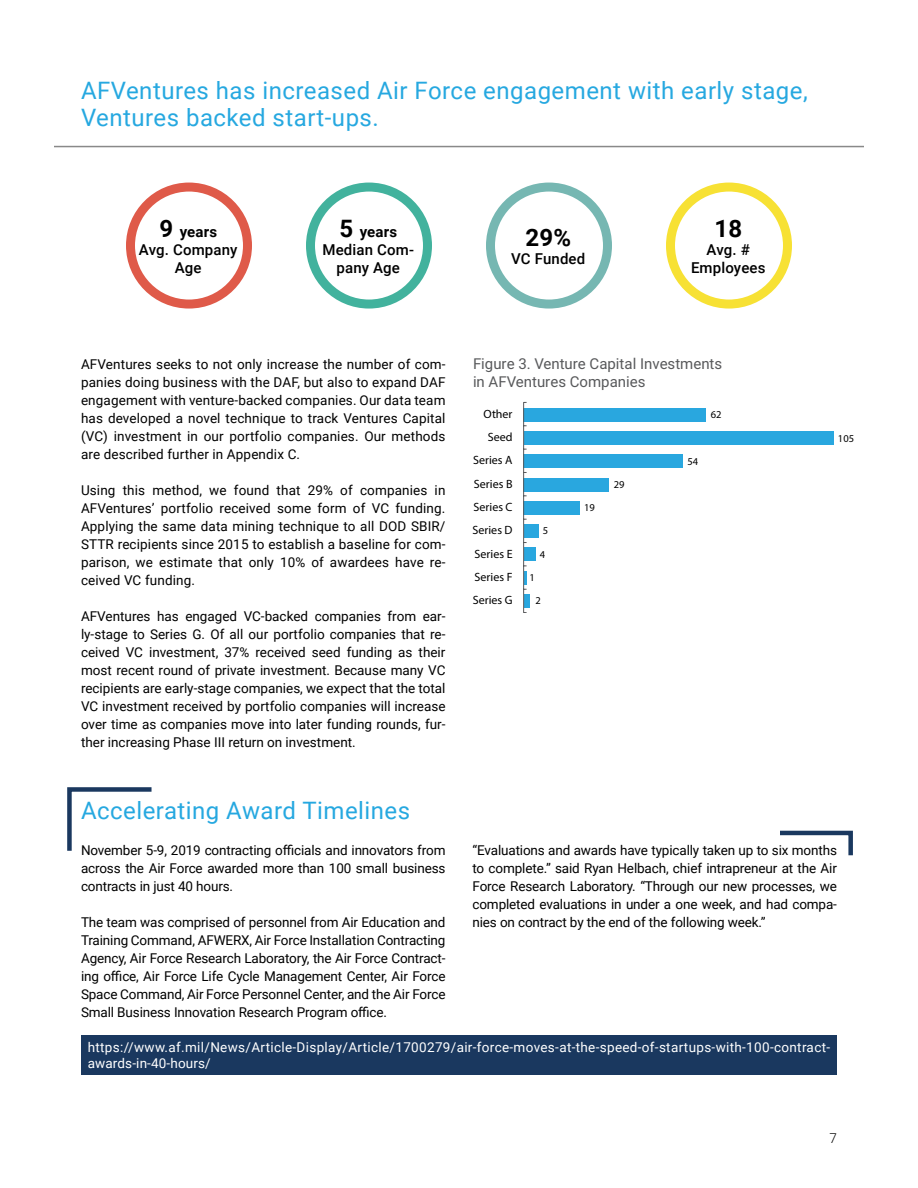
<style>
.page{position:relative;width:918px;height:1188px;background:#fff}
.page>*{position:absolute;margin:0;border:0;box-sizing:border-box;transform-origin:0 0}
.t1{font:24px/27px "Roboto";letter-spacing:.02em;color:#26a8e0}
.t2{font:700 24px "Roboto";color:#000}
.t3{font:500 15px/18px "Roboto";letter-spacing:.01em;color:#000;text-align:center}
.t4{font:15px/18px "Roboto";color:#58595b}
.t5{font:13.5px/18px "Roboto";letter-spacing:-.01em;color:#000;text-align:justify}
.t6{font:13.5px/16.2px "Roboto";letter-spacing:.025em;color:#fff}
.t7{font:300 13.5px "Roboto";color:#000}
.t8{font:12px "Myriad Pro";letter-spacing:.005em;color:#000}
.t9{font:10.5px "Myriad Pro";color:#000}
.s1{font-weight:700;font-size:24px}
.s2{font-weight:700}
</style>
<div class="page">
<div style="left:126px;top:183px;width:126px;height:126px;border:9px solid #df5a49;border-radius:50%"></div>
<div style="left:306px;top:183px;width:126px;height:126px;border:9px solid #42b29d;border-radius:50%"></div>
<div style="left:666px;top:183px;width:126px;height:126px;border:9px solid #f7e134;border-radius:50%"></div>
<hr style="left:54px;top:146px;width:810px;height:1px;background:#898989">
<div style="left:486px;top:183px;width:126px;height:126px;border:9px solid #76b7b2;border-radius:50%"></div>
<div style="left:524px;top:594px;width:6px;height:14px;background:#29a7df"></div>
<div style="left:524px;top:408px;width:182px;height:13px;background:#29a7df"></div>
<div style="left:524px;top:431px;width:309px;height:14px;background:#29a7df"></div>
<div style="left:524px;top:455px;width:159px;height:13px;background:#29a7df"></div>
<div style="left:524px;top:478px;width:85px;height:13px;background:#29a7df"></div>
<div style="left:524px;top:501px;width:56px;height:14px;background:#29a7df"></div>
<div style="left:524px;top:524px;width:14px;height:14px;background:#29a7df"></div>
<div style="left:524px;top:548px;width:11px;height:13px;background:#29a7df"></div>
<hr style="left:523px;top:402px;width:1px;height:211px;background:#58595b">
<svg style="left:524px;top:566px;width:3px;height:24px"></svg>
<div style="left:81px;top:1035px;width:756px;height:40px;background:#1a385f"></div>
<svg style="left:67px;top:787px;width:85px;height:64px"></svg>
<svg style="left:780px;top:830px;width:73px;height:26px"></svg>
<h1 class="t1" style="left:81px;top:76px;width:728px">AFVentures has increased Air Force engagement with early stage,<br>Ventures backed start-ups.</h1>
<p class="t3" style="left:139px;top:222px;width:100px"><span class="s1">9</span> <span class="s2">years<br></span>Avg. Company<br>Age</p>
<p class="t3" style="left:323px;top:222px;width:93px"><span class="s1">5</span> <span class="s2">years<br></span>Median Com&shy;pany Age</p>
<h1 class="t2" style="left:714px;top:211px;width:29px">18</h1>
<h1 class="t2" style="left:525px;top:220px;width:47px">29%</h1>
<p class="t3" style="left:511px;top:249px;width:76px">VC Funded</p>
<p class="t3" style="left:691px;top:240px;width:76px">Avg. #<br>Employees</p>
<p class="t5" style="left:81px;top:355px;width:366px">AFVentures seeks to not only increase the number of com&shy;panies doing business with the DAF, but also to expand DAF engagement with venture-backed companies. Our data team has developed a novel technique to track Ventures Capital (VC) investment in our portfolio companies. Our methods are described further in Appendix C.</p>
<p class="t5" style="left:81px;top:481px;width:366px">Using this method, we found that 29% of companies in AFVentures’ portfolio received some form of VC funding.<br>Applying the same data mining technique to all DOD SBIR/ STTR recipients since 2015 to establish a baseline for com&shy;parison, we estimate that only 10% of awardees have re&shy;ceived VC funding.</p>
<p class="t5" style="left:81px;top:607px;width:366px">AFVentures has engaged VC-backed companies from ear&shy;ly-stage to Series G. Of all our portfolio companies that re&shy;ceived VC investment, 37% received seed funding as their most recent round of private investment. Because many VC recipients are early-stage companies, we expect that the total VC investment received by portfolio companies will increase over time as companies move into later funding rounds, fur&shy;ther increasing Phase III return on investment.</p>
<p class="t4" style="left:473px;top:354px;width:251px">Figure 3. Venture Capital Investments in AFVentures Companies</p>
<p class="t8" style="left:484px;top:406px;width:31px">Other</p>
<p class="t9" style="left:711px;top:408px;width:12px">62</p>
<p class="t8" style="left:488px;top:430px;width:26px">Seed</p>
<p class="t8" style="left:473px;top:453px;width:41px">Series A</p>
<p class="t9" style="left:687px;top:455px;width:12px">54</p>
<p class="t8" style="left:474px;top:476px;width:40px">Series B</p>
<p class="t9" style="left:614px;top:478px;width:12px">29</p>
<p class="t8" style="left:474px;top:499px;width:41px">Series C</p>
<p class="t9" style="left:584px;top:501px;width:12px">19</p>
<p class="t8" style="left:472px;top:523px;width:42px">Series D</p>
<p class="t9" style="left:543px;top:524px;width:7px">5</p>
<p class="t8" style="left:475px;top:546px;width:39px">Series E</p>
<p class="t9" style="left:540px;top:548px;width:7px">4</p>
<p class="t8" style="left:475px;top:569px;width:39px">Series F</p>
<p class="t9" style="left:530px;top:571px;width:7px">1</p>
<p class="t8" style="left:473px;top:593px;width:41px">Series G</p>
<p class="t9" style="left:536px;top:594px;width:7px">2</p>
<p class="t9" style="left:838px;top:432px;width:18px">105</p>
<h1 class="t1" style="left:81px;top:796px;width:331px">Accelerating Award Timelines</h1>
<p class="t5" style="left:81px;top:841px;width:366px">November 5-9, 2019 contracting officials and innovators from across the Air Force awarded more than 100 small business contracts in just 40 hours.</p>
<p class="t5" style="left:81px;top:913px;width:366px">The team was comprised of personnel from Air Education and Training Command, AFWERX, Air Force Installation Contracting Agency, Air Force Research Laboratory, the Air Force Contract&shy;ing office, Air Force Life Cycle Management Center, Air Force Space Command, Air Force Personnel Center, and the Air Force Small Business Innovation Research Program office.</p>
<p class="t5" style="left:472px;top:841px;width:366px">“Evaluations and awards have typically taken up to six months to complete.” said Ryan Helbach, chief intrapreneur at the Air Force Research Laboratory. “Through our new processes, we completed evaluations in under a one week, and had compa&shy;nies on contract by the end of the following week.”</p>
<p class="t6" style="left:88px;top:1038px;width:744px">https://www.af.mil/News/Article-Display/Article/1700279/air-force-moves-at-the-speed-of-startups-with-100-contract&shy;awards-in-40-hours/</p>
<p class="t7" style="left:830px;top:1129px;width:9px">7</p>
</div>
